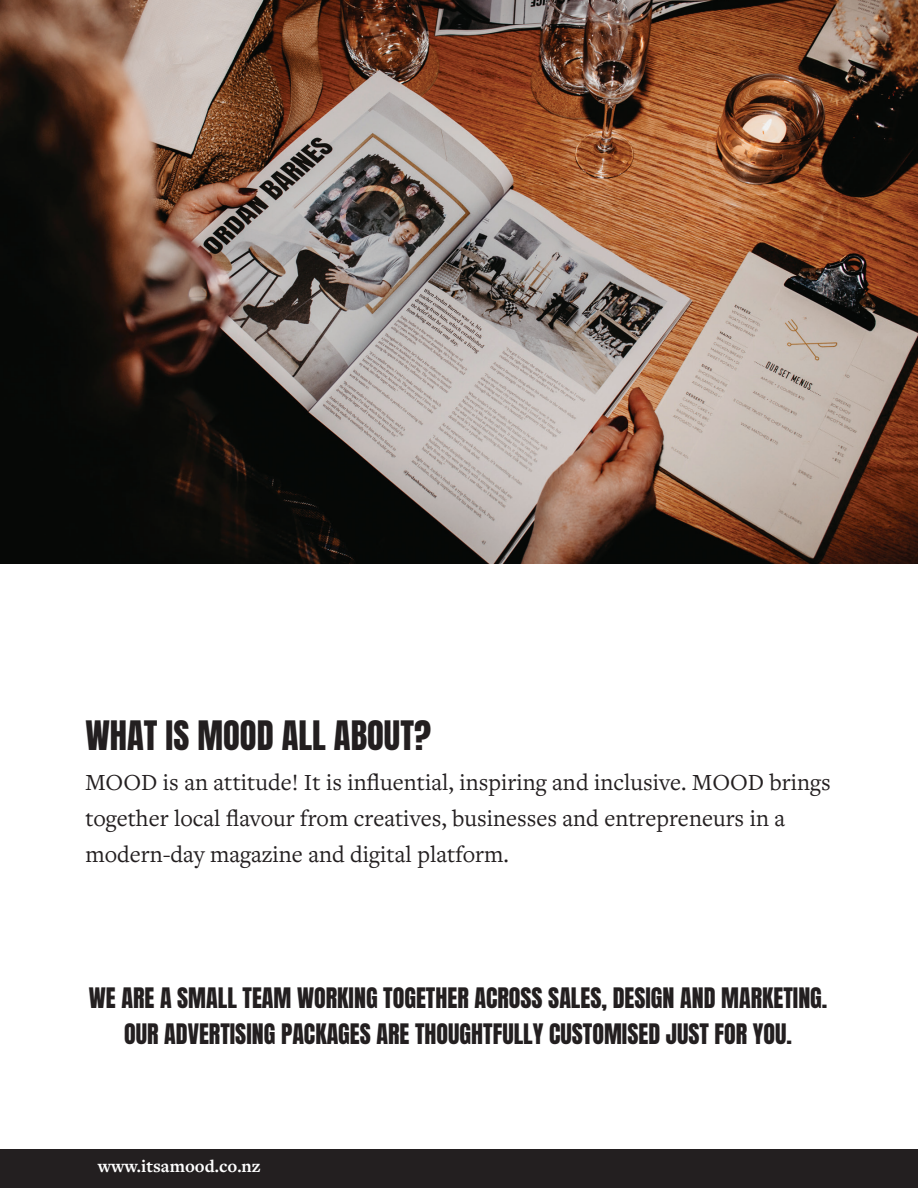
<style>
.page{position:relative;width:918px;height:1188px;background:#fff}
.page>*{position:absolute;margin:0;border:0;box-sizing:border-box;transform-origin:0 0}
.t1{font:34.5px "Anton";color:#231f20}
.t2{font:24px/36px "Freight Text Pro";color:#231f20}
.t3{font:24px/36px "Anton";color:#231f20;text-align:center}
.t4{font:700 18px "Freight Text Pro";color:#fff}
</style>
<div class="page">
<div style="left:0;top:1150px;width:918px;height:38px;background:#231f20"></div>
<img style="left:0;top:0;width:918px;height:564px">
<h1 class="t1" style="left:85px;top:718px;width:347px">WHAT IS MOOD ALL ABOUT?</h1>
<p class="t2" style="left:85px;top:764px;width:747px">MOOD is an attitude! It is influential, inspiring and inclusive. MOOD brings together local flavour from creatives, businesses and entrepreneurs in a modern-day magazine and digital platform.</p>
<p class="t3" style="left:89px;top:981px;width:740px">WE ARE A SMALL TEAM WORKING TOGETHER ACROSS SALES, DESIGN AND MARKETING.<br>OUR ADVERTISING PACKAGES ARE THOUGHTFULLY CUSTOMISED JUST FOR YOU.</p>
<p class="t4" style="left:98px;top:1155px;width:165px">www.itsamood.co.nz</p>
</div>
